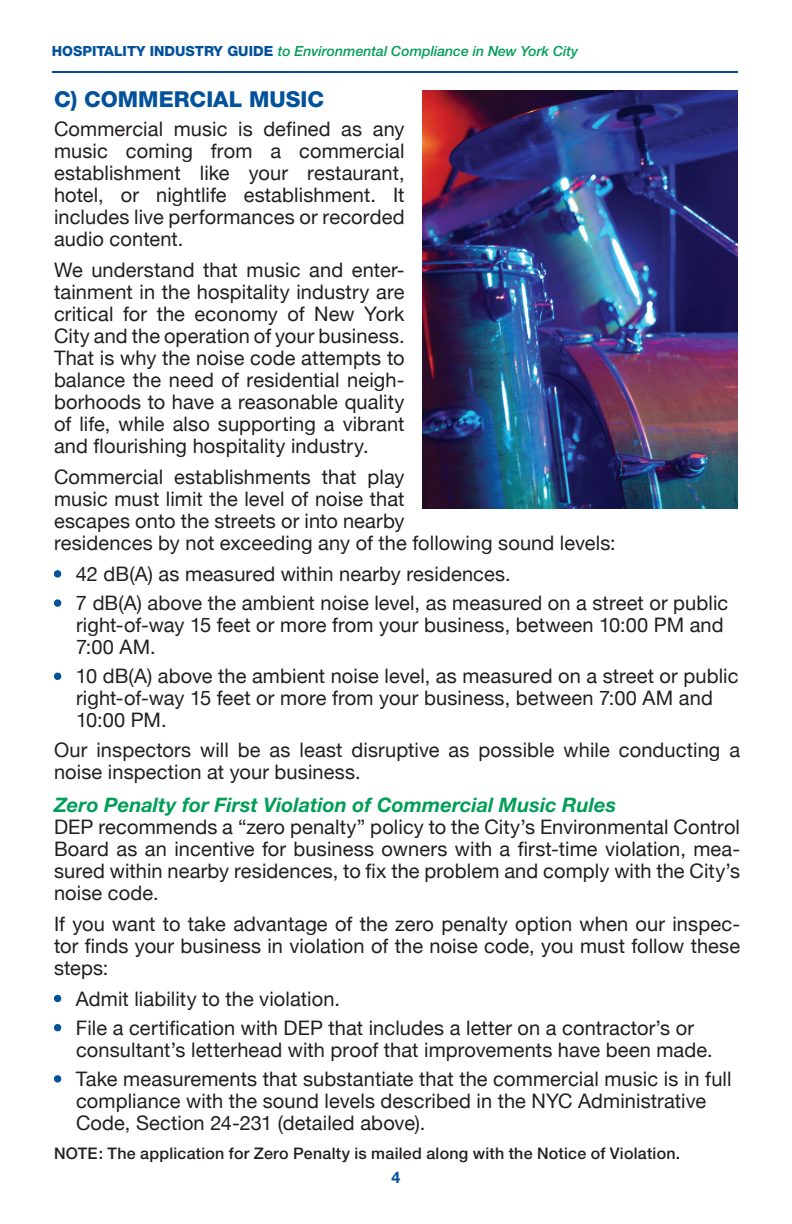
<style>
.page{position:relative;width:792px;height:1224px;background:#fff}
.page>*{position:absolute;margin:0;border:0;box-sizing:border-box;transform-origin:0 0}
.Subhead2{font:800 22px "Helvetica Neue";color:#01519b}
.Body{font:20px/22px "Helvetica Neue";letter-spacing:.005em;color:#231f20}
.Header-3{font:italic 700 20px "Helvetica Neue";letter-spacing:.005em;color:#009e57}
.Note{font:500 16px "Helvetica Neue";letter-spacing:.015em;color:#231f20}
.t1{font:700 16px "Helvetica Neue";color:#01519b}
.t2{font:italic 500 14px "Helvetica Neue";color:#009e57}
.s1{font-weight:800;font-style:normal;color:#01519b}
.s2{color:#01519b}
</style>
<div class="page">
<hr style="left:52px;top:71px;width:686px;height:2px;background:#01519b">
<svg style="left:54px;top:570px;width:8px;height:8px"></svg>
<svg style="left:54px;top:599px;width:8px;height:8px"></svg>
<svg style="left:54px;top:672px;width:8px;height:8px"></svg>
<svg style="left:54px;top:994px;width:8px;height:9px"></svg>
<svg style="left:54px;top:1024px;width:8px;height:8px"></svg>
<svg style="left:54px;top:1075px;width:8px;height:8px"></svg>
<img style="left:423px;top:90px;width:315px;height:418px">
<p class="t2" style="left:52px;top:42px;width:528px"><span class="s1">HOSPITALITY INDUSTRY GUIDE</span> to Environmental Compliance in New York City</p>
<p class="Subhead2" style="left:54px;top:86px;width:272px">C) COMMERCIAL MUSIC</p>
<p class="Body" style="left:54px;top:119px;width:352px;text-align:justify">Commercial music is defined as any music coming from a commercial establishment like your restaurant, hotel, or nightlife establishment. It includes live performances or recorded audio content.</p>
<p class="Body" style="left:54px;top:260px;width:352px;text-align:justify">We understand that music and enter&shy;tainment in the hospitality industry are critical for the economy of New York City and the operation of your business.<br>That is why the noise code attempts to balance the need of residential neigh&shy;borhoods to have a reasonable quality of life, while also supporting a vibrant and flourishing hospitality industry.</p>
<p class="Body" style="left:54px;top:467px;width:563px">Commercial establishments that play<br>music must limit the level of noise that<br>escapes onto the streets or into nearby<br>residences by not exceeding any of the following sound levels:</p>
<p class="Body" style="left:54px;top:564px;width:458px"><span class="s2">•</span> 42 dB(A) as measured within nearby residences.</p>
<p class="Body" style="left:76px;top:593px;width:654px;text-indent:-22px"><span class="s2">•</span> 7 dB(A) above the ambient noise level, as measured on a street or public right-of-way 15 feet or more from your business, between 10:00 PM and<br>7:00 AM.</p>
<p class="Body" style="left:76px;top:666px;width:664px;text-indent:-22px"><span class="s2">•</span> 10 dB(A) above the ambient noise level, as measured on a street or public right-of-way 15 feet or more from your business, between 7:00 AM and<br>10:00 PM.</p>
<p class="Body" style="left:54px;top:740px;width:688px">Our inspectors will be as least disruptive as possible while conducting a noise inspection at your business.</p>
<p class="Header-3" style="left:54px;top:792px;width:564px">Zero Penalty for First Violation of Commercial Music Rules</p>
<p class="Body" style="left:54px;top:817px;width:688px;text-align:justify">DEP recommends a “zero penalty” policy to the City’s Environmental Control Board as an incentive for business owners with a first-time violation, mea&shy;sured within nearby residences, to fix the problem and comply with the City’s noise code.</p>
<p class="Body" style="left:54px;top:914px;width:688px;text-align:justify">If you want to take advantage of the zero penalty option when our inspec&shy;tor finds your business in violation of the noise code, you must follow these steps:</p>
<p class="Body" style="left:54px;top:989px;width:288px"><span class="s2">•</span> Admit liability to the violation.</p>
<p class="Body" style="left:76px;top:1018px;width:638px;text-indent:-22px"><span class="s2">•</span> File a certification with DEP that includes a letter on a contractor’s or consultant’s letterhead with proof that improvements have been made.</p>
<p class="Body" style="left:76px;top:1069px;width:657px;text-indent:-22px"><span class="s2">•</span> Take measurements that substantiate that the commercial music is in full compliance with the sound levels described in the NYC Administrative<br>Code, Section 24-231 (detailed above).</p>
<p class="Note" style="left:54px;top:1144px;width:628px">NOTE: The application for Zero Penalty is mailed along with the Notice of Violation.</p>
<p class="t1" style="left:392px;top:1167px;width:10px">4</p>
</div>
